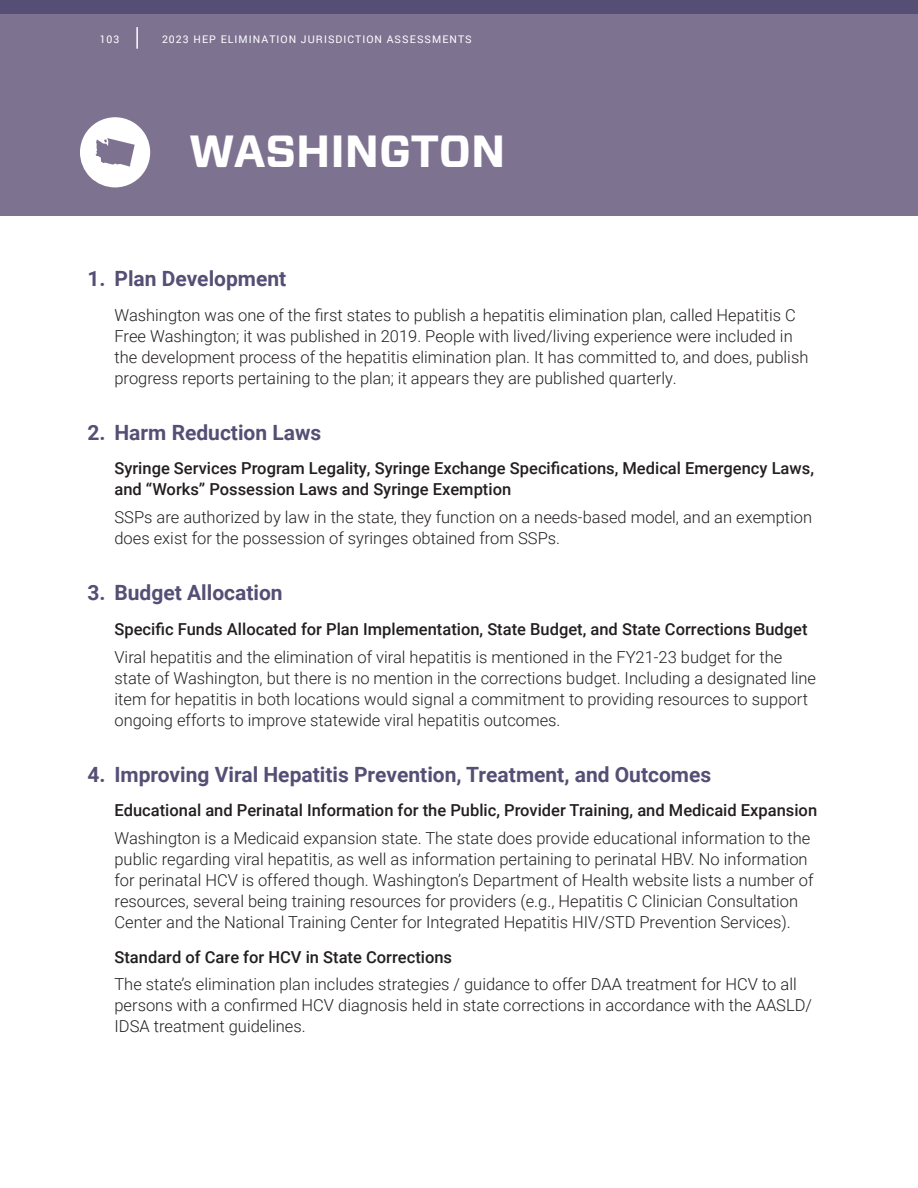
<style>
.page{position:relative;width:918px;height:1188px;background:#fff}
.page>*{position:absolute;margin:0;border:0;box-sizing:border-box;transform-origin:0 0}
.t1{font:700 45px "Forza";color:#fff}
.t2{font:700 21px "Roboto";color:#564f75}
.t3{font:300 16.5px/21px "Roboto";color:#231f20}
.t4{font:500 16.5px/21px "Roboto";color:#231f20}
.t5{font:10.5px "Roboto";letter-spacing:.1em;color:#fff}
</style>
<div class="page">
<div style="left:0;top:0;width:918px;height:216px;background:#7e7291"></div>
<div style="left:0;top:0;width:918px;height:14px;background:#564f75"></div>
<svg style="left:80px;top:117px;width:70px;height:70px"></svg>
<hr style="left:136px;top:27px;width:2px;height:22px;background:#fff">
<p class="t5" style="left:100px;top:31px;width:21px">103</p>
<p class="t5" style="left:162px;top:31px;width:311px">2023 HEP ELIMINATION JURISDICTION ASSESSMENTS</p>
<h2 class="t1" style="left:189px;top:121px;width:318px">WASHINGTON</h2>
<p class="t2" style="left:87px;top:264px;width:200px">1. Plan Development</p>
<p class="t3" style="left:114px;top:304px;width:695px">Washington was one of the first states to publish a hepatitis elimination plan, called Hepatitis C Free Washington; it was published in 2019. People with lived/living experience were included in the development process of the hepatitis elimination plan. It has committed to, and does, publish progress reports pertaining to the plan; it appears they are published quarterly.</p>
<p class="t2" style="left:87px;top:418px;width:235px">2. Harm Reduction Laws</p>
<p class="t4" style="left:114px;top:457px;width:701px">Syringe Services Program Legality, Syringe Exchange Specifications, Medical Emergency Laws, and “Works” Possession Laws and Syringe Exemption</p>
<p class="t3" style="left:114px;top:506px;width:699px">SSPs are authorized by law in the state, they function on a needs-based model, and an exemption does exist for the possession of syringes obtained from SSPs.</p>
<p class="t2" style="left:87px;top:578px;width:197px">3. Budget Allocation</p>
<p class="t4" style="left:114px;top:618px;width:695px">Specific Funds Allocated for Plan Implementation, State Budget, and State Corrections Budget</p>
<p class="t3" style="left:114px;top:646px;width:703px">Viral hepatitis and the elimination of viral hepatitis is mentioned in the FY21-23 budget for the state of Washington, but there is no mention in the corrections budget. Including a designated line item for hepatitis in both locations would signal a commitment to providing resources to support ongoing efforts to improve statewide viral hepatitis outcomes.</p>
<p class="t2" style="left:87px;top:760px;width:625px">4. Improving Viral Hepatitis Prevention, Treatment, and Outcomes</p>
<p class="t4" style="left:114px;top:799px;width:704px">Educational and Perinatal Information for the Public, Provider Training, and Medicaid Expansion</p>
<p class="t3" style="left:114px;top:827px;width:701px">Washington is a Medicaid expansion state. The state does provide educational information to the public regarding viral hepatitis, as well as information pertaining to perinatal HBV. No information for perinatal HCV is offered though. Washington’s Department of Health website lists a number of resources, several being training resources for providers (e.g., Hepatitis C Clinician Consultation Center and the National Training Center for Integrated Hepatitis HIV/STD Prevention Services).</p>
<p class="t4" style="left:114px;top:946px;width:339px">Standard of Care for HCV in State Corrections</p>
<p class="t3" style="left:114px;top:973px;width:699px">The state’s elimination plan includes strategies / guidance to offer DAA treatment for HCV to all persons with a confirmed HCV diagnosis held in state corrections in accordance with the AASLD/<br>IDSA treatment guidelines.</p>
</div>
